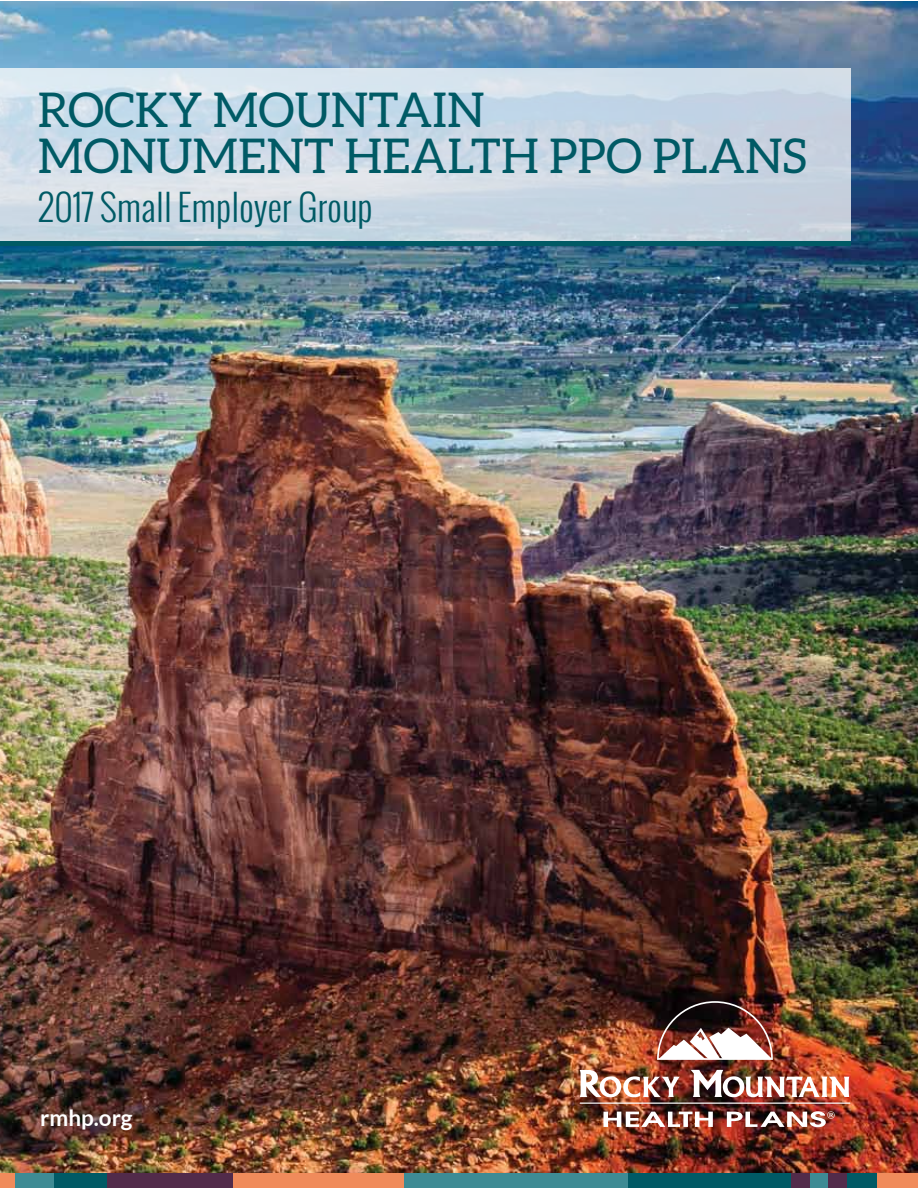
<style>
.page{position:relative;width:918px;height:1188px;background:#fff}
.page>*{position:absolute;margin:0;border:0;box-sizing:border-box;transform-origin:0 0}
.t1{font:48px/46.5px "Aleo";color:#005a65}
.t2{font:300 36px "Oswald";color:#005a65}
.t3{font:700 22.5px "Lato";color:#fff}
</style>
<div class="page">
<img style="left:0;top:2px;width:918px;height:1171px">
<svg style="left:0;top:68px;width:850px;height:173px;background:#ccd9e6"></svg>
<hr style="left:580px;top:1103px;width:270px;height:1px;background:#fff">
<img style="left:656px;top:1001px;width:118px;height:60px">
<img style="left:580px;top:1070px;width:100px;height:27px">
<img style="left:691px;top:1070px;width:158px;height:27px">
<img style="left:603px;top:1112px;width:110px;height:15px">
<img style="left:727px;top:1111px;width:108px;height:16px">
<div style="left:0;top:241px;width:850px;height:5px;background:#005a65"></div>
<div style="left:584px;top:1173px;width:226px;height:15px;background:#005a65"></div>
<div style="left:54px;top:1173px;width:68px;height:15px;background:#005a65"></div>
<div style="left:846px;top:1173px;width:32px;height:15px;background:#005a65"></div>
<div style="left:828px;top:1173px;width:18px;height:15px;background:#522b4a"></div>
<div style="left:810px;top:1173px;width:18px;height:15px;background:#3e8b94"></div>
<div style="left:792px;top:1173px;width:18px;height:15px;background:#522b4a"></div>
<div style="left:395px;top:1173px;width:232px;height:15px;background:#3e8b94"></div>
<div style="left:231px;top:1173px;width:173px;height:15px;background:#f08b5b"></div>
<div style="left:0;top:1173px;width:15px;height:15px;background:#f08b5b"></div>
<div style="left:878px;top:1173px;width:40px;height:15px;background:#f08b5b"></div>
<div style="left:107px;top:1173px;width:126px;height:15px;background:#522b4a"></div>
<div style="left:15px;top:1173px;width:39px;height:15px;background:#3e8b94"></div>
<p class="t1" style="left:38px;top:86px;width:771px">ROCKY MOUNTAIN<br>MONUMENT HEALTH PPO PLANS</p>
<p class="t2" style="left:38px;top:182px;width:337px">2017 Small Employer Group</p>
<p class="t3" style="left:40px;top:1104px;width:94px">rmhp.org</p>
</div>
